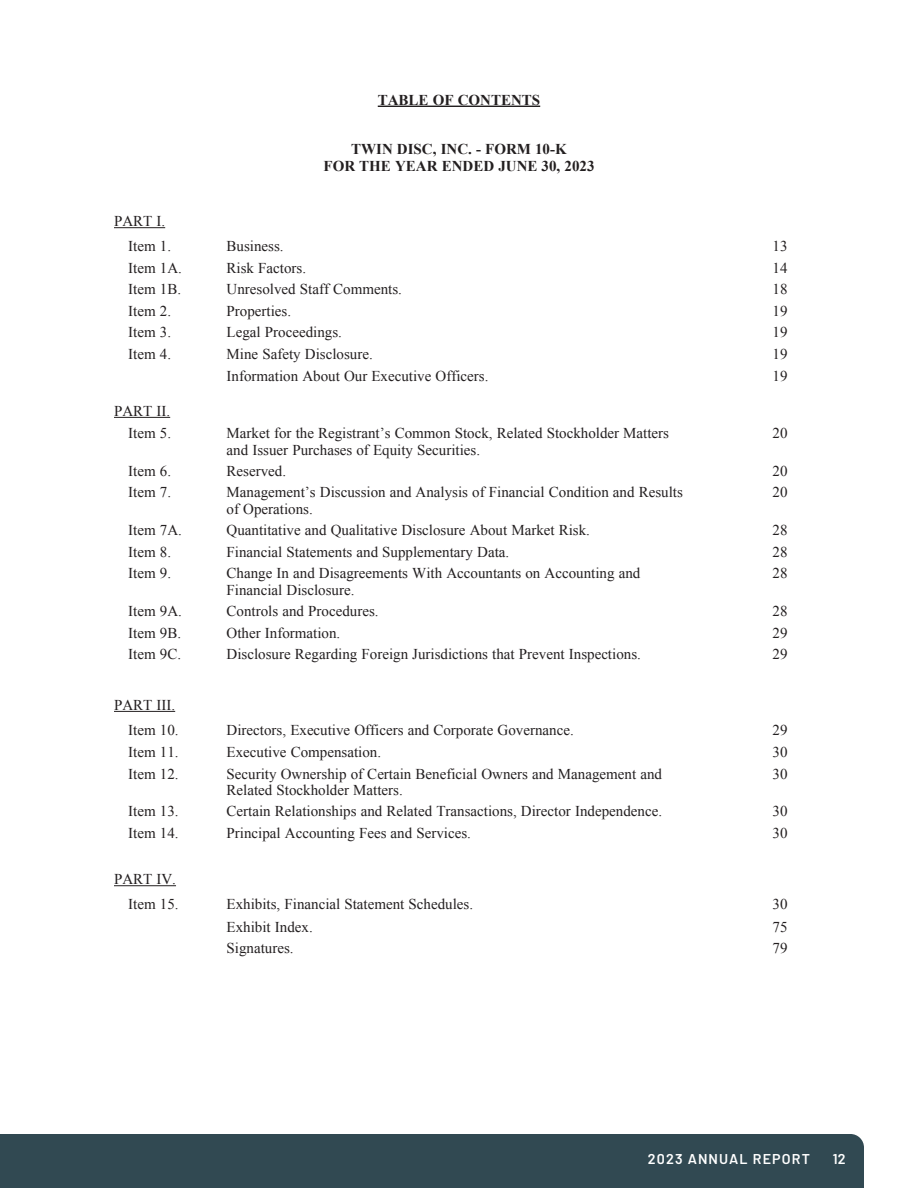
<style>
.page{position:relative;width:918px;height:1188px;background:#fff}
.page>*{position:absolute;margin:0;border:0;box-sizing:border-box;transform-origin:0 0}
.t1{font:15px/24.9px "Times New Roman";color:#231f20;text-align:right}
.t2{font:700 15px/16.5px "Times New Roman";color:#231f20;text-align:center}
.t3{font:600 14.25px "Barlow";letter-spacing:.08em;color:#fff}
</style>
<div class="page">
<div style="left:0;top:1134px;width:864px;height:54px;background:#314952"></div>
<hr style="left:378px;top:106px;width:162px;height:1px;background:#231f20">
<hr style="left:114px;top:227px;width:51px;height:1px;background:#231f20">
<hr style="left:114px;top:417px;width:56px;height:1px;background:#231f20">
<hr style="left:114px;top:711px;width:61px;height:1px;background:#231f20">
<hr style="left:114px;top:885px;width:62px;height:1px;background:#231f20">
<p class="t1" style="left:128px;top:208px;width:44px;text-align:left;text-indent:-14px">PART I.<br>Item 1.</p>
<p class="t2" style="left:378px;top:91px;width:164px">TABLE OF CONTENTS</p>
<p class="t2" style="left:324px;top:141px;width:273px">TWIN DISC, INC. - FORM 10-K<br>FOR THE YEAR ENDED JUNE 30, 2023</p>
<p class="t1" style="left:227px;top:233px;width:59px">Business.</p>
<p class="t1" style="left:773px;top:233px;width:16px">13</p>
<p class="t1" style="left:128px;top:255px;width:55px">Item 1A.</p>
<p class="t1" style="left:227px;top:255px;width:81px">Risk Factors.</p>
<p class="t1" style="left:773px;top:255px;width:16px">14</p>
<p class="t1" style="left:128px;top:276px;width:54px">Item 1B.</p>
<p class="t1" style="left:227px;top:276px;width:177px">Unresolved Staff Comments.</p>
<p class="t1" style="left:773px;top:276px;width:16px">18</p>
<p class="t1" style="left:128px;top:298px;width:44px">Item 2.</p>
<p class="t1" style="left:227px;top:298px;width:66px">Properties.</p>
<p class="t1" style="left:773px;top:298px;width:16px">19</p>
<p class="t1" style="left:128px;top:320px;width:44px">Item 3.</p>
<p class="t1" style="left:227px;top:320px;width:117px">Legal Proceedings.</p>
<p class="t1" style="left:773px;top:320px;width:16px">19</p>
<p class="t1" style="left:128px;top:341px;width:44px">Item 4.</p>
<p class="t1" style="left:227px;top:341px;width:148px">Mine Safety Disclosure.</p>
<p class="t1" style="left:773px;top:341px;width:16px">19</p>
<p class="t1" style="left:227px;top:363px;width:263px">Information About Our Executive Officers.</p>
<p class="t1" style="left:773px;top:363px;width:16px">19</p>
<p class="t1" style="left:114px;top:399px;width:59px;line-height:22.4px">PART II.<br>Item 5.</p>
<p class="t1" style="left:227px;top:420px;width:444px">Market for the Registrant’s Common Stock, Related Stockholder Matters</p>
<p class="t1" style="left:227px;top:437px;width:255px">and Issuer Purchases of Equity Securities.</p>
<p class="t1" style="left:773px;top:420px;width:16px">20</p>
<p class="t1" style="left:128px;top:458px;width:44px">Item 6.</p>
<p class="t1" style="left:227px;top:458px;width:61px">Reserved.</p>
<p class="t1" style="left:773px;top:458px;width:16px">20</p>
<p class="t1" style="left:128px;top:480px;width:44px">Item 7.</p>
<p class="t1" style="left:227px;top:480px;width:458px">Management’s Discussion and Analysis of Financial Condition and Results</p>
<p class="t1" style="left:227px;top:496px;width:88px">of Operations.</p>
<p class="t1" style="left:773px;top:480px;width:16px">20</p>
<p class="t1" style="left:128px;top:517px;width:55px">Item 7A.</p>
<p class="t1" style="left:227px;top:517px;width:365px">Quantitative and Qualitative Disclosure About Market Risk.</p>
<p class="t1" style="left:773px;top:517px;width:16px">28</p>
<p class="t1" style="left:128px;top:539px;width:44px">Item 8.</p>
<p class="t1" style="left:227px;top:539px;width:284px">Financial Statements and Supplementary Data.</p>
<p class="t1" style="left:773px;top:539px;width:16px">28</p>
<p class="t1" style="left:128px;top:561px;width:44px">Item 9.</p>
<p class="t1" style="left:227px;top:565px;width:415px;line-height:16.5px;text-align:left">Change In and Disagreements With Accountants on Accounting and<br>Financial Disclosure.</p>
<p class="t1" style="left:773px;top:561px;width:16px">28</p>
<p class="t1" style="left:128px;top:598px;width:55px">Item 9A.</p>
<p class="t1" style="left:227px;top:598px;width:153px">Controls and Procedures.</p>
<p class="t1" style="left:773px;top:598px;width:16px">28</p>
<p class="t1" style="left:128px;top:620px;width:54px">Item 9B.</p>
<p class="t1" style="left:227px;top:620px;width:115px">Other Information.</p>
<p class="t1" style="left:773px;top:620px;width:16px">29</p>
<p class="t1" style="left:128px;top:641px;width:54px">Item 9C.</p>
<p class="t1" style="left:227px;top:641px;width:416px">Disclosure Regarding Foreign Jurisdictions that Prevent Inspections.</p>
<p class="t1" style="left:773px;top:641px;width:16px">29</p>
<p class="t1" style="left:114px;top:692px;width:66px;line-height:25.7px">PART III.<br>Item 10.</p>
<p class="t1" style="left:227px;top:718px;width:349px">Directors, Executive Officers and Corporate Governance.</p>
<p class="t1" style="left:773px;top:718px;width:16px">29</p>
<p class="t1" style="left:128px;top:739px;width:52px">Item 11.</p>
<p class="t1" style="left:227px;top:739px;width:156px">Executive Compensation.</p>
<p class="t1" style="left:773px;top:739px;width:16px">30</p>
<p class="t1" style="left:128px;top:761px;width:52px">Item 12.</p>
<p class="t1" style="left:227px;top:761px;width:437px">Security Ownership of Certain Beneficial Owners and Management and</p>
<p class="t1" style="left:227px;top:777px;width:178px">Related Stockholder Matters.</p>
<p class="t1" style="left:773px;top:761px;width:16px">30</p>
<p class="t1" style="left:128px;top:799px;width:52px">Item 13.</p>
<p class="t1" style="left:227px;top:799px;width:437px">Certain Relationships and Related Transactions, Director Independence.</p>
<p class="t1" style="left:773px;top:799px;width:16px">30</p>
<p class="t1" style="left:128px;top:820px;width:52px">Item 14.</p>
<p class="t1" style="left:227px;top:820px;width:246px">Principal Accounting Fees and Services.</p>
<p class="t1" style="left:773px;top:820px;width:16px">30</p>
<p class="t1" style="left:114px;top:866px;width:66px">PART IV.<br>Item 15.</p>
<p class="t1" style="left:227px;top:891px;width:248px">Exhibits, Financial Statement Schedules.</p>
<p class="t1" style="left:773px;top:891px;width:16px">30</p>
<p class="t1" style="left:227px;top:914px;width:88px">Exhibit Index.</p>
<p class="t1" style="left:773px;top:914px;width:16px">75</p>
<p class="t1" style="left:227px;top:936px;width:69px">Signatures.</p>
<p class="t1" style="left:773px;top:936px;width:16px">79</p>
<p class="t3" style="left:648px;top:1150px;width:164px">2023 ANNUAL REPORT</p>
<p class="t3" style="left:833px;top:1150px;width:14px">12</p>
</div>
